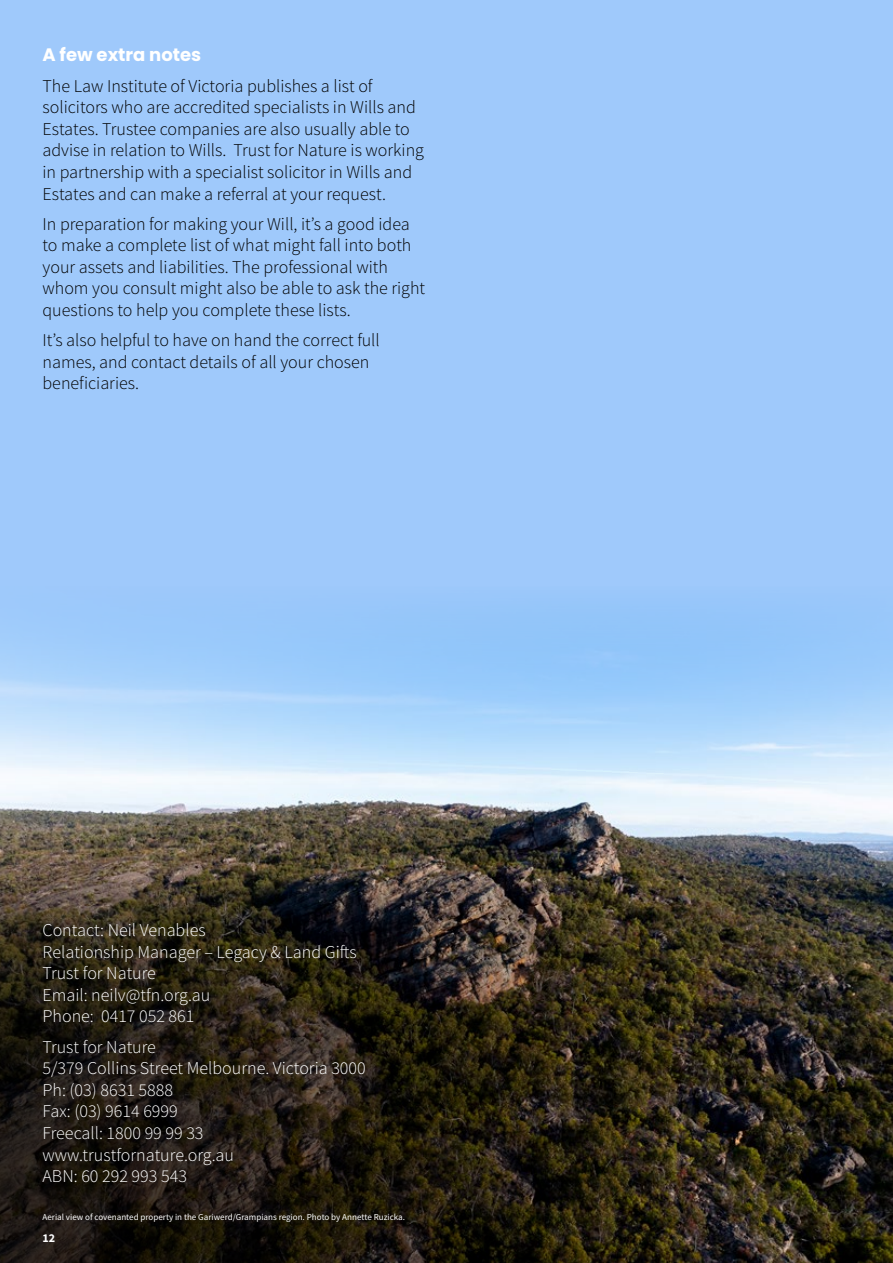
<style>
.page{position:relative;width:893px;height:1263px;background:#9fc9fb}
.page>*{position:absolute;margin:0;border:0;box-sizing:border-box;transform-origin:0 0}
.t1{font:300 18px/21.6px "Source Sans Pro";color:#000}
.t2{font:300 18px/21.6px "Source Sans Pro";color:#fff}
.t3{font:700 18px "Poppins";color:#fff}
.t4{font:700 12px "Source Sans Pro";color:#fff}
.t5{font:9px "Source Sans Pro";color:#fff}
</style>
<div class="page">
<img style="left:0;top:609px;width:893px;height:654px">
<svg style="left:0;top:856px;width:677px;height:407px;background:#2a2317"></svg>
<p class="t3" style="left:43px;top:45px;width:160px">A few extra notes</p>
<p class="t1" style="left:43px;top:75px;width:383px">The Law Institute of Victoria publishes a list of solicitors who are accredited specialists in Wills and Estates. Trustee companies are also usually able to advise in relation to Wills. Trust for Nature is working in partnership with a specialist solicitor in Wills and Estates and can make a referral at your request.</p>
<p class="t1" style="left:43px;top:213px;width:384px">In preparation for making your Will, it’s a good idea to make a complete list of what might fall into both your assets and liabilities. The professional with whom you consult might also be able to ask the right questions to help you complete these lists.</p>
<p class="t1" style="left:43px;top:329px;width:339px">It’s also helpful to have on hand the correct full names, and contact details of all your chosen beneficiaries.</p>
<p class="t2" style="left:43px;top:919px;width:316px">Contact: Neil Venables<br>Relationship Manager – Legacy &amp; Land Gifts<br>Trust for Nature<br>Email: neilv@tfn.org.au<br>Phone: 0417 052 861</p>
<p class="t2" style="left:43px;top:1036px;width:325px">Trust for Nature<br>5/379 Collins Street Melbourne. Victoria 3000<br>Ph: (03) 8631 5888<br>Fax: (03) 9614 6999<br>Freecall: 1800 99 99 33 www.trustfornature.org.au<br>ABN: 60 292 993 543</p>
<p class="t5" style="left:43px;top:1212px;width:364px">Aerial view of covenanted property in the Gariwerd/Grampians region. Photo by Annette Ruzicka.</p>
<p class="t4" style="left:43px;top:1230px;width:14px">12</p>
</div>
